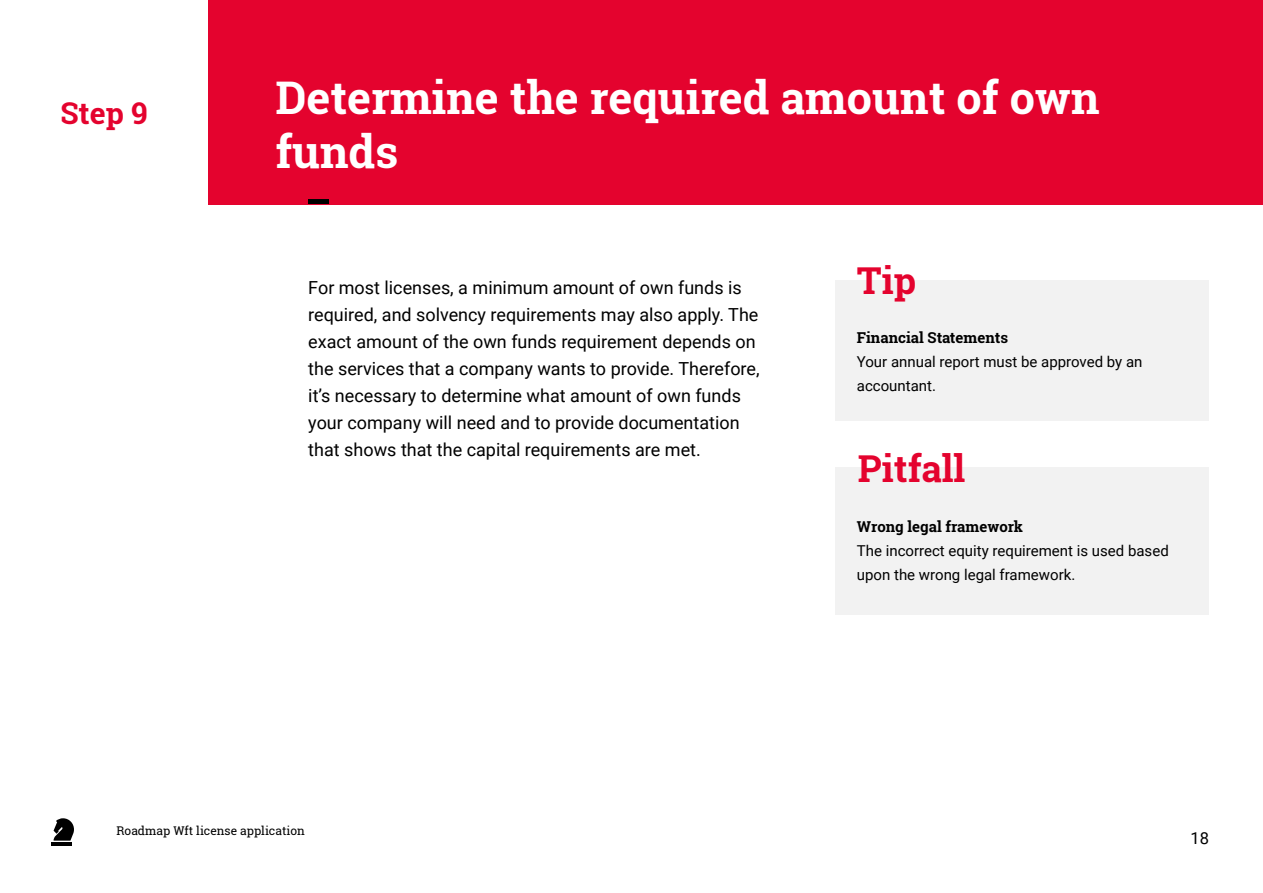
<style>
.page{position:relative;width:1263px;height:893px;background:#fff}
.page>*{position:absolute;margin:0;border:0;box-sizing:border-box;transform-origin:0 0}
.t1{font:700 45px/54px "Roboto Slab";color:#fff}
.t2{font:700 37.05px "Roboto Slab";color:#e4032e}
.t3{font:700 30px "Roboto Slab";color:#e4032e}
.t4{font:18px/27px "Roboto";color:#000}
.t5{font:16.5px "Roboto";color:#000}
.t6{font:15px/24px "Roboto";color:#000}
.t7{font:700 15px "Roboto Slab";color:#000}
.t8{font:12px "Roboto Slab";color:#000}
</style>
<div class="page">
<div style="left:208px;top:0;width:1055px;height:204px;background:#e4032e"></div>
<hr style="left:308px;top:200px;width:21px;height:4px;background:#000">
<svg style="left:54px;top:818px;width:20px;height:23px"></svg>
<hr style="left:52px;top:842px;width:20px;height:4px;background:#000">
<div style="left:836px;top:467px;width:373px;height:147px;background:#f2f2f2"></div>
<div style="left:836px;top:281px;width:373px;height:140px;background:#f2f2f2"></div>
<h3 class="t3" style="left:60px;top:93px;width:89px">Step 9</h3>
<h1 class="t1" style="left:275px;top:70px;width:826px">Determine the required amount of own funds</h1>
<p class="t4" style="left:308px;top:274px;width:453px">For most licenses, a minimum amount of own funds is required, and solvency requirements may also apply. The exact amount of the own funds requirement depends on the services that a company wants to provide. Therefore, it’s necessary to determine what amount of own funds your company will need and to provide documentation that shows that the capital requirements are met.</p>
<h2 class="t2" style="left:857px;top:255px;width:61px">Tip</h2>
<p class="t7" style="left:857px;top:327px;width:153px">Financial Statements</p>
<p class="t6" style="left:857px;top:349px;width:287px">Your annual report must be approved by an accountant.</p>
<h2 class="t2" style="left:858px;top:443px;width:109px">Pitfall</h2>
<p class="t7" style="left:857px;top:517px;width:167px">Wrong legal framework</p>
<p class="t6" style="left:857px;top:538px;width:313px">The incorrect equity requirement is used based upon the wrong legal framework.</p>
<p class="t8" style="left:117px;top:822px;width:190px">Roadmap Wft license application</p>
<p class="t5" style="left:1190px;top:826px;width:20px">18</p>
</div>
